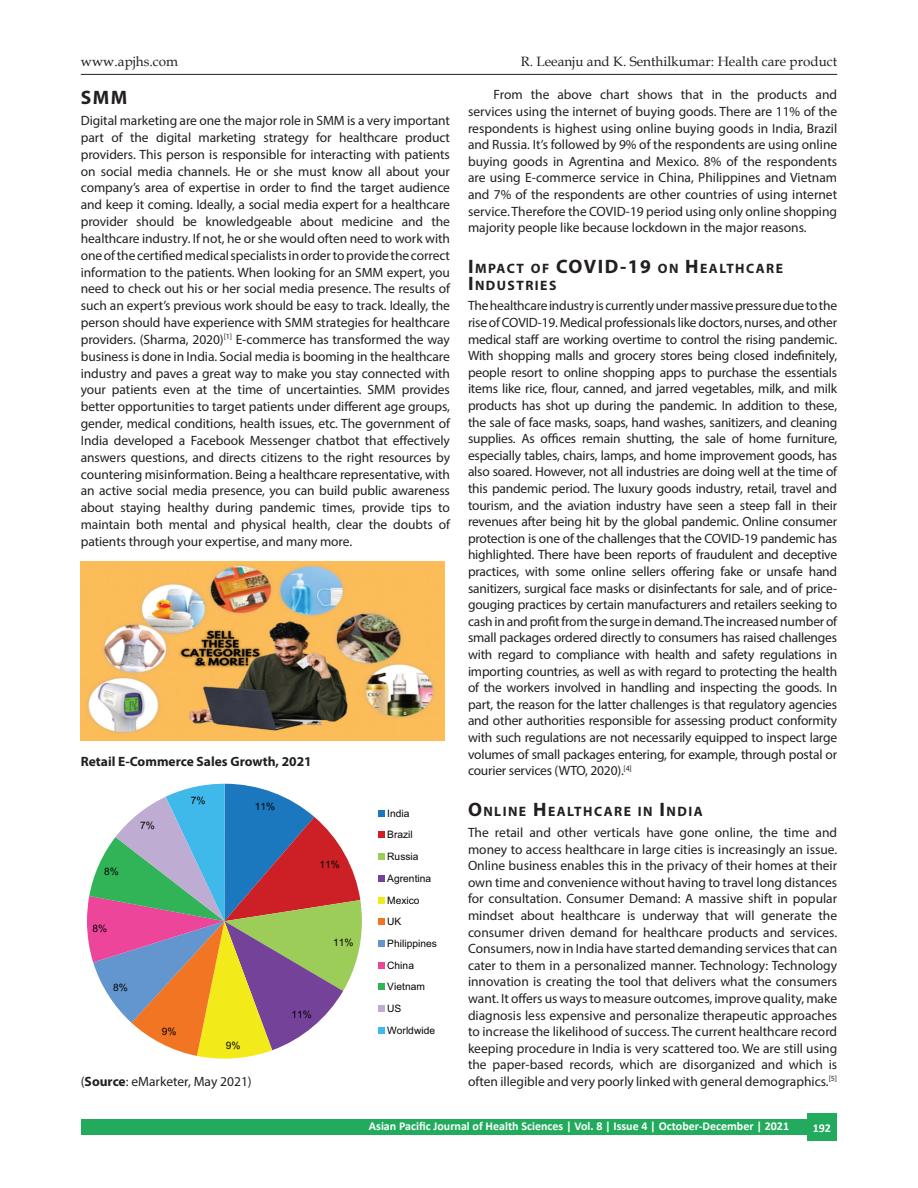
<style>
.page{position:relative;width:918px;height:1188px;background:#fff}
.page>*{position:absolute;margin:0;border:0;box-sizing:border-box;transform-origin:0 0}
.t1{font:700 19.5px "Myriad Pro";color:#231f20}
.t2{font:700 13.65px/16.6px "Myriad Pro";letter-spacing:.105em;color:#231f20}
.TXFL{font:13.5px/16.6px "Myriad Pro";letter-spacing:-.005em;color:#231f20;text-align:justify}
.TX{font:13.5px/16.6px "Myriad Pro";color:#231f20;text-align:justify}
.t3{font:13.5px "Book Antiqua";color:#231f20}
.TXFL-2{font:700 13.5px "Myriad Pro";color:#231f20}
.Folio{font:700 12px "Calibri";color:#fff}
.t4{font:10.2px/21.8px "Arial";color:#050504}
.s1{font-weight:700}
.s2{font-size:19.5px}
</style>
<div class="page">
<hr style="left:81px;top:74px;width:756px;height:1px;background:#231f20">
<div style="left:81px;top:1119px;width:726px;height:16px;background:#22ab5d"></div>
<div style="left:807px;top:1113px;width:30px;height:27px;background:#22ab5d"></div>
<img style="left:81px;top:562px;width:363px;height:179px">
<svg style="left:87px;top:784px;width:275px;height:275px"></svg>
<div style="left:378px;top:810px;width:6px;height:7px;background:#1b78be"></div>
<svg style="left:378px;top:832px;width:6px;height:6px"></svg>
<div style="left:378px;top:853px;width:6px;height:7px;background:#9dcd59"></div>
<div style="left:378px;top:875px;width:6px;height:7px;background:#754299"></div>
<svg style="left:378px;top:897px;width:6px;height:6px"></svg>
<div style="left:378px;top:918px;width:6px;height:7px;background:#f17522"></div>
<div style="left:378px;top:940px;width:6px;height:7px;background:#6396cf"></div>
<div style="left:378px;top:962px;width:6px;height:7px;background:#ed4599"></div>
<svg style="left:378px;top:984px;width:6px;height:6px"></svg>
<div style="left:378px;top:1005px;width:6px;height:7px;background:#beacd2"></div>
<div style="left:378px;top:1027px;width:6px;height:7px;background:#3fb8ea"></div>
<p class="t3" style="left:81px;top:52px;width:99px">www.apjhs.com</p>
<p class="t3" style="left:521px;top:52px;width:318px">R. Leeanju and K. Senthilkumar: Health care product</p>
<h1 class="t1" style="left:81px;top:85px;width:48px">SMM</h1>
<p class="TXFL" style="left:81px;top:112px;width:371px">Digital marketing are one the major role in SMM is a very important part of the digital marketing strategy for healthcare product providers. This person is responsible for interacting with patients on social media channels. He or she must know all about your company’s area of expertise in order to find the target audience and keep it coming. Ideally, a social media expert for a healthcare provider should be knowledgeable about medicine and the healthcare industry. If not, he or she would often need to work with one of the certified medical specialists in order to provide the correct information to the patients. When looking for an SMM expert, you need to check out his or her social media presence. The results of such an expert’s previous work should be easy to track. Ideally, the person should have experience with SMM strategies for healthcare providers. (Sharma, 2020)<sup>[1]</sup> E-commerce has transformed the way business is done in India. Social media is booming in the healthcare industry and paves a great way to make you stay connected with your patients even at the time of uncertainties. SMM provides better opportunities to target patients under different age groups, gender, medical conditions, health issues, etc. The government of India developed a Facebook Messenger chatbot that effectively answers questions, and directs citizens to the right resources by countering misinformation. Being a healthcare representative, with an active social media presence, you can build public awareness about staying healthy during pandemic times, provide tips to maintain both mental and physical health, clear the doubts of patients through your expertise, and many more.</p>
<p class="TXFL-2" style="left:81px;top:753px;width:233px">Retail E-Commerce Sales Growth, 2021</p>
<p class="t4" style="left:255px;top:796px;width:22px">11%</p>
<p class="t4" style="left:191px;top:790px;width:16px">7%</p>
<p class="t4" style="left:140px;top:815px;width:16px">7%</p>
<p class="t4" style="left:104px;top:861px;width:16px">8%</p>
<p class="t4" style="left:320px;top:854px;width:22px">11%</p>
<p class="t4" style="left:92px;top:918px;width:16px">8%</p>
<p class="t4" style="left:113px;top:976px;width:16px">8%</p>
<p class="t4" style="left:162px;top:1020px;width:16px">9%</p>
<p class="t4" style="left:226px;top:1035px;width:16px">9%</p>
<p class="TXFL" style="left:81px;top:1073px;width:172px">(<span class="s1">Source</span>: eMarketer, May 2021)</p>
<p class="t4" style="left:333px;top:932px;width:22px">11%</p>
<p class="t4" style="left:292px;top:1003px;width:22px">11%</p>
<p class="t4" style="left:387px;top:802px;width:51px">India<br>Brazil<br>Russia<br>Agrentina<br>Mexico<br>UK<br>Philippines<br>China<br>Vietnam<br>US<br>Worldwide</p>
<p class="TX" style="left:468px;top:86px;width:371px;text-indent:26px">From the above chart shows that in the products and services using the internet of buying goods. There are 11% of the respondents is highest using online buying goods in India, Brazil and Russia. It’s followed by 9% of the respondents are using online buying goods in Agrentina and Mexico. 8% of the respondents are using E-commerce service in China, Philippines and Vietnam and 7% of the respondents are other countries of using internet service. Therefore the COVID-19 period using only online shopping majority people like because lockdown in the major reasons.</p>
<h1 class="t2" style="left:468px;top:260px;width:317px"><span class="s2">I</span>MPACT OF <span class="s2">COVID-19</span> ON <span class="s2">H</span>EALTHCARE<br><span class="s2">I</span>NDUSTRIES</h1>
<p class="TXFL" style="left:468px;top:297px;width:371px">The healthcare industry is currently under massive pressure due to the rise of COVID-19. Medical professionals like doctors, nurses, and other medical staff are working overtime to control the rising pandemic.<br>With shopping malls and grocery stores being closed indefinitely, people resort to online shopping apps to purchase the essentials items like rice, flour, canned, and jarred vegetables, milk, and milk products has shot up during the pandemic. In addition to these, the sale of face masks, soaps, hand washes, sanitizers, and cleaning supplies. As offices remain shutting, the sale of home furniture, especially tables, chairs, lamps, and home improvement goods, has also soared. However, not all industries are doing well at the time of this pandemic period. The luxury goods industry, retail, travel and tourism, and the aviation industry have seen a steep fall in their revenues after being hit by the global pandemic. Online consumer protection is one of the challenges that the COVID-19 pandemic has highlighted. There have been reports of fraudulent and deceptive practices, with some online sellers offering fake or unsafe hand sanitizers, surgical face masks or disinfectants for sale, and of price&shy;gouging practices by certain manufacturers and retailers seeking to cash in and profit from the surge in demand. The increased number of small packages ordered directly to consumers has raised challenges with regard to compliance with health and safety regulations in importing countries, as well as with regard to protecting the health of the workers involved in handling and inspecting the goods. In part, the reason for the latter challenges is that regulatory agencies and other authorities responsible for assessing product conformity with such regulations are not necessarily equipped to inspect large volumes of small packages entering, for example, through postal or courier services (WTO, 2020).<sup>[4]</sup></p>
<h1 class="t2" style="left:468px;top:803px;width:228px"><span class="s2">O</span>NLINE <span class="s2">H</span>EALTHCARE IN <span class="s2">I</span>NDIA</h1>
<p class="TXFL" style="left:468px;top:824px;width:371px">The retail and other verticals have gone online, the time and money to access healthcare in large cities is increasingly an issue.<br>Online business enables this in the privacy of their homes at their own time and convenience without having to travel long distances for consultation. Consumer Demand: A massive shift in popular mindset about healthcare is underway that will generate the consumer driven demand for healthcare products and services.<br>Consumers, now in India have started demanding services that can cater to them in a personalized manner. Technology: Technology innovation is creating the tool that delivers what the consumers want. It offers us ways to measure outcomes, improve quality, make diagnosis less expensive and personalize therapeutic approaches to increase the likelihood of success. The current healthcare record keeping procedure in India is very scattered too. We are still using the paper-based records, which are disorganized and which is often illegible and very poorly linked with general demographics.<sup>[5]</sup></p>
<p class="Folio" style="left:369px;top:1117px;width:422px">Asian Pacific Journal of Health Sciences | Vol. 8 | Issue 4 | October-December | 2021</p>
<p class="Folio" style="left:813px;top:1120px;width:20px">192</p>
</div>
